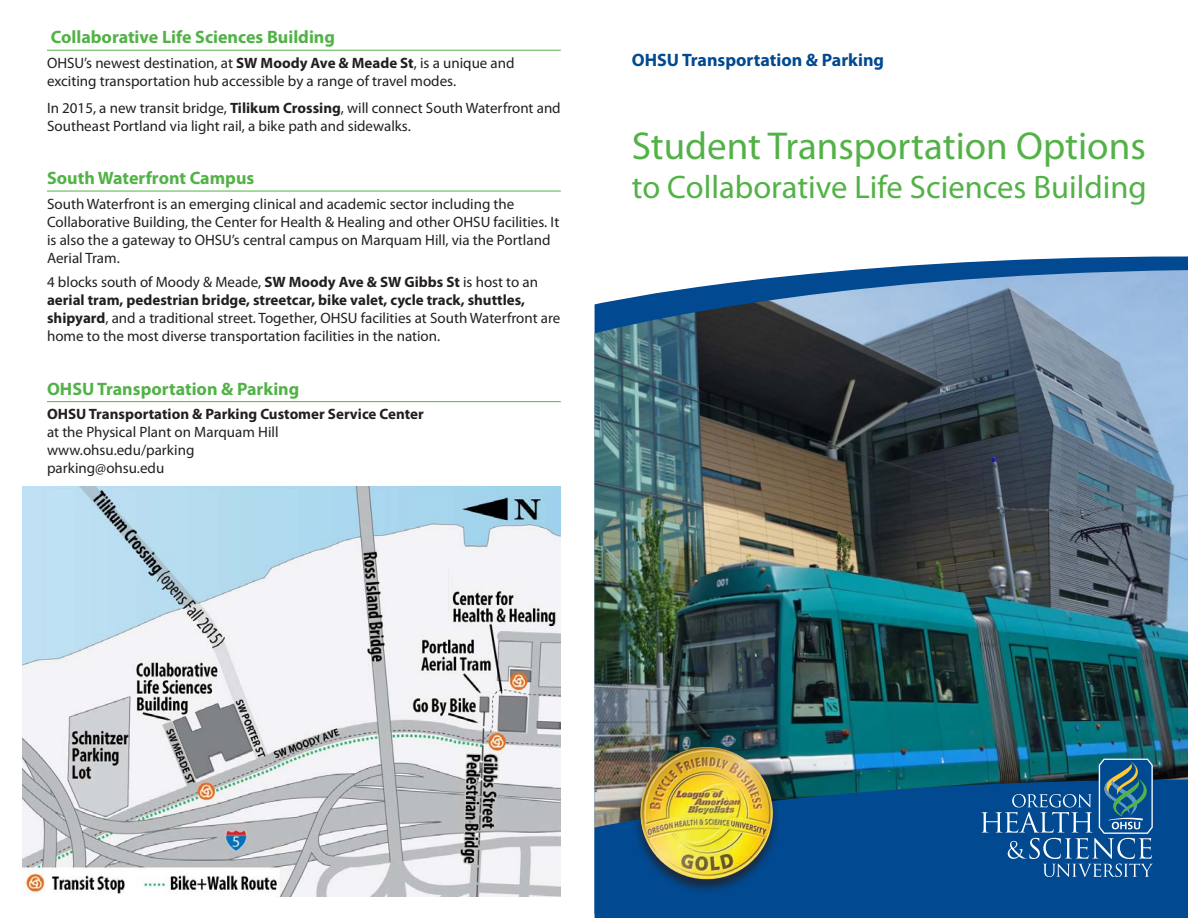
<style>
.page{position:relative;width:1188px;height:918px;background:#fff}
.page>*{position:absolute;margin:0;border:0;box-sizing:border-box;transform-origin:0 0}
.t1{font:39px "Myriad Pro";color:#53b247}
.t2{font:32.7px "Myriad Pro";color:#53b247}
.Paragraph_Style_1{font:700 18px "Myriad Pro";color:#53b247}
.t3{font:700 18px "Myriad Pro";color:#014990}
.Text{font:15px/18px "Myriad Pro";color:#231f20}
.s1{font-weight:700}
</style>
<div class="page">
<hr style="left:47px;top:50px;width:514px;height:1px;background:#53b247">
<hr style="left:47px;top:191px;width:514px;height:1px;background:#53b247">
<hr style="left:47px;top:401px;width:514px;height:1px;background:#53b247">
<svg style="left:853px;top:256px;width:335px;height:14px;fill:#014990"></svg>
<img style="left:595px;top:270px;width:593px;height:510px">
<svg style="left:595px;top:780px;width:593px;height:138px;background:#064c8d"></svg>
<svg style="left:981px;top:758px;width:176px;height:119px;background:#236192"></svg>
<div style="left:633px;top:746px;width:148px;height:148px;background:#231f20;opacity:.75"></div>
<img style="left:640px;top:747px;width:133px;height:132px;border-radius:64px">
<img style="left:22px;top:486px;width:539px;height:411px">
<p class="Paragraph_Style_1" style="left:51px;top:25px;width:286px">Collaborative Life Sciences Building</p>
<p class="Text" style="left:47px;top:54px;width:469px">OHSU’s newest destination, at <span class="s1">SW Moody Ave &amp; Meade St</span>, is a unique and exciting transportation hub accessible by a range of travel modes.</p>
<p class="Text" style="left:47px;top:99px;width:515px">In 2015, a new transit bridge, <span class="s1">Tilikum Crossing</span>, will connect South Waterfront and<br>Southeast Portland via light rail, a bike path and sidewalks.</p>
<p class="Paragraph_Style_1" style="left:47px;top:166px;width:209px">South Waterfront Campus</p>
<p class="Text" style="left:47px;top:194px;width:514px">South Waterfront is an emerging clinical and academic sector including the Collaborative Building, the Center for Health &amp; Healing and other OHSU facilities. It is also the a gateway to OHSU’s central campus on Marquam Hill, via the Portland Aerial Tram.</p>
<p class="Text" style="left:47px;top:273px;width:515px">4 blocks south of Moody &amp; Meade, <span class="s1">SW Moody Ave &amp; SW Gibbs St</span> is host to an <span class="s1">aerial tram, pedestrian bridge, streetcar, bike valet, cycle track, shuttles, shipyard</span>, and a traditional street. Together, OHSU facilities at South Waterfront are home to the most diverse transportation facilities in the nation.</p>
<p class="Paragraph_Style_1" style="left:47px;top:377px;width:254px">OHSU Transportation &amp; Parking</p>
<p class="Text" style="left:47px;top:405px;width:378px"><span class="s1">OHSU Transportation &amp; Parking Customer Service Center </span>at the Physical Plant on Marquam Hill www.ohsu.edu/parking<br>parking@ohsu.edu</p>
<p class="t3" style="left:632px;top:48px;width:254px">OHSU Transportation &amp; Parking</p>
<p class="t1" style="left:632px;top:122px;width:515px">Student Transportation Options</p>
<p class="t2" style="left:632px;top:167px;width:517px">to Collaborative Life Sciences Building</p>
</div>
